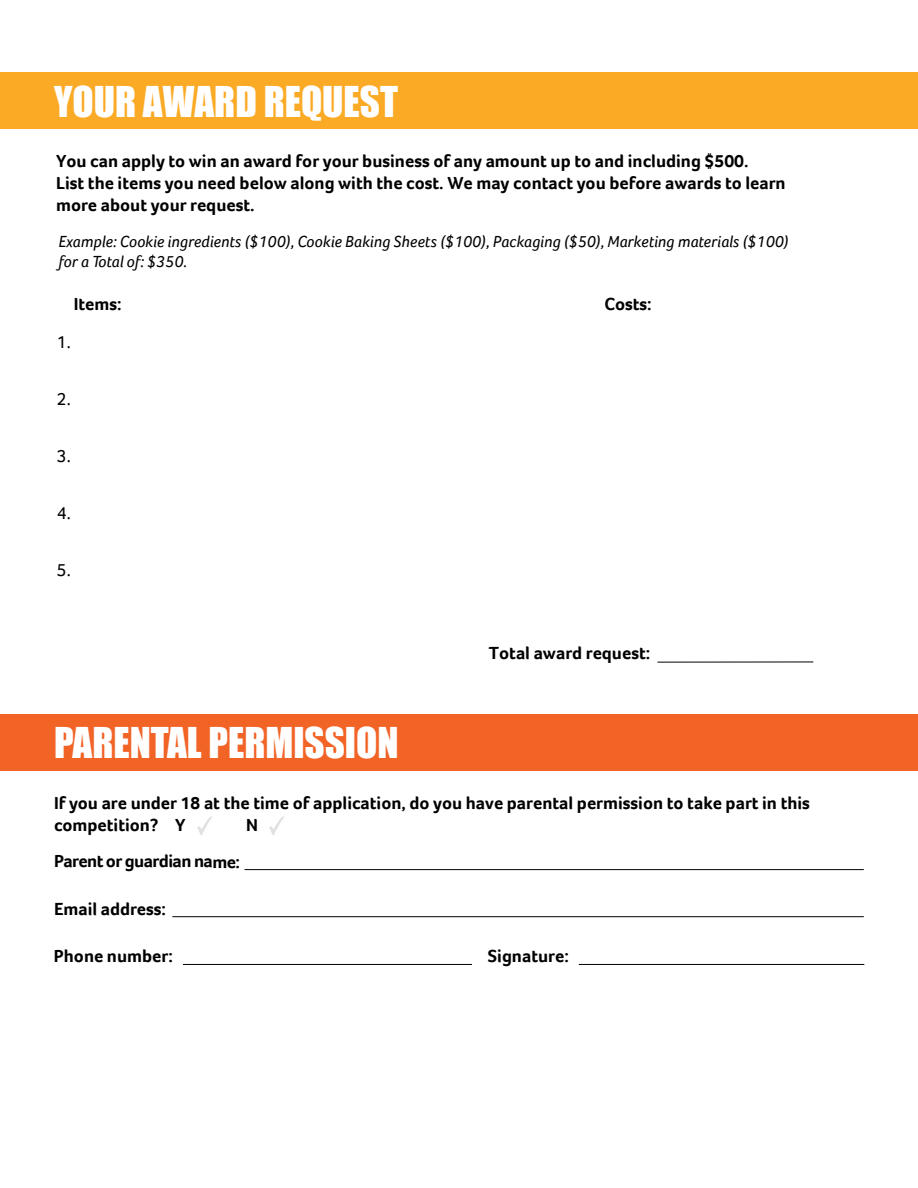
<style>
.page{position:relative;width:918px;height:1188px;background:#fff}
.page>*{position:absolute;margin:0;border:0;box-sizing:border-box;transform-origin:0 0}
.t1{font:39px "Impact";color:#fff}
.t2{font:700 18px/21.6px "Foco";color:#000}
.t3{font:700 18px "Foco";letter-spacing:-.035em;color:#000}
.t4{font:18px "Foco";color:#000}
.t5{font:italic 16.5px/19.8px "Foco";color:#000}
</style>
<div class="page">
<div style="left:0;top:73px;width:918px;height:56px;background:#fbaa26"></div>
<hr style="left:657px;top:662px;width:156px;height:1px;background:#000">
<div style="left:0;top:714px;width:918px;height:56px;background:#f26326"></div>
<hr style="left:172px;top:916px;width:692px;height:1px;background:#000">
<hr style="left:183px;top:964px;width:289px;height:1px;background:#000">
<hr style="left:579px;top:964px;width:285px;height:1px;background:#000">
<hr style="left:245px;top:869px;width:619px;height:1px;background:#000">
<svg style="left:197px;top:816px;width:15px;height:19px"></svg>
<svg style="left:269px;top:816px;width:15px;height:19px"></svg>
<h1 class="t1" style="left:54px;top:71px;width:346px">YOUR AWARD REQUEST</h1>
<p class="t2" style="left:56px;top:150px;width:731px">You can apply to win an award for your business of any amount up to and including $500.<br>List the items you need below along with the cost. We may contact you before awards to learn more about your request.</p>
<p class="t5" style="left:59px;top:231px;width:732px">Example: Cookie ingredients ($100), Cookie Baking Sheets ($100), Packaging ($50), Marketing materials ($100) for a Total of: $350.</p>
<p class="t2" style="left:74px;top:293px;width:49px">Items:</p>
<p class="t2" style="left:605px;top:293px;width:49px">Costs:</p>
<p class="t4" style="left:57px;top:330px;width:15px">1.</p>
<p class="t4" style="left:57px;top:387px;width:15px">2.</p>
<p class="t4" style="left:57px;top:444px;width:15px">3.</p>
<p class="t4" style="left:57px;top:501px;width:15px">4.</p>
<p class="t4" style="left:57px;top:558px;width:15px">5.</p>
<h1 class="t1" style="left:54px;top:713px;width:346px">PARENTAL PERMISSION</h1>
<p class="t2" style="left:489px;top:642px;width:163px">Total award request:</p>
<p class="t2" style="left:54px;top:792px;width:758px">If you are under 18 at the time of application, do you have parental permission to take part in this competition? Y</p>
<p class="t2" style="left:246px;top:814px;width:13px">N</p>
<p class="t3" style="left:54px;top:849px;width:188px">Parent or guardian name:</p>
<p class="t2" style="left:54px;top:897px;width:114px">Email address:</p>
<p class="t2" style="left:54px;top:945px;width:120px">Phone number:</p>
<p class="t2" style="left:488px;top:945px;width:82px">Signature:</p>
</div>
